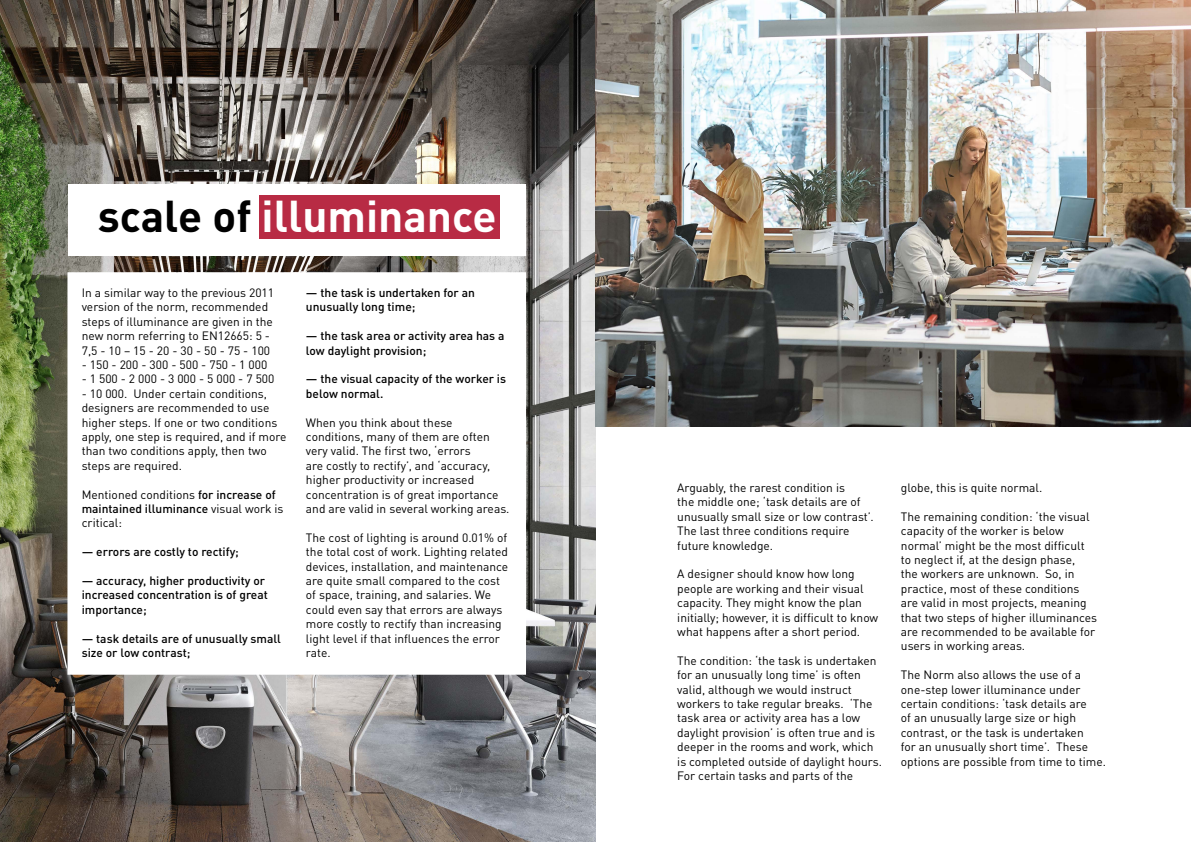
<style>
.page{position:relative;width:1191px;height:842px;background:#fff}
.page>*{position:absolute;margin:0;border:0;box-sizing:border-box;transform-origin:0 0}
.t1{font:700 44px "DIN Pro";color:#fff}
.t2{font:12px/14.4px "DIN Pro";color:#000}
.t3{font:500 12px/14.4px "DIN Pro";color:#000}
.s1{color:#000}
.s2{font-weight:500}
</style>
<div class="page">
<img style="left:0;top:0;width:595px;height:842px">
<div style="left:67px;top:272px;width:459px;height:403px;background:#fff;border:2px solid #fff"></div>
<div style="left:68px;top:184px;width:458px;height:71px;background:#fff"></div>
<div style="left:259px;top:195px;width:241px;height:44px;background:#b82b44"></div>
<img style="left:595px;top:0;width:596px;height:426px">
<h1 class="t1" style="left:98px;top:179px;width:400px"><span class="s1">scale of</span> illuminance</h1>
<p class="t2" style="left:82px;top:284px;width:194px">In a similar way to the previous 2011 version of the norm, recommended steps of illuminance are given in the new norm referring to EN12665: 5 - 7,5 - 10 – 15 - 20 - 30 - 50 - 75 - 100</p>
<p class="t2" style="left:82px;top:356px;width:187px">- 150 - 200 - 300 - 500 - 750 - 1 000</p>
<p class="t2" style="left:82px;top:371px;width:194px">- 1 500 - 2 000 - 3 000 - 5 000 - 7 500</p>
<p class="t2" style="left:82px;top:385px;width:206px">- 10 000. Under certain conditions, designers are recommended to use higher steps. If one or two conditions apply, one step is required, and if more than two conditions apply, then two steps are required.</p>
<p class="t2" style="left:82px;top:486px;width:203px">Mentioned conditions <span class="s2">for increase of maintained illuminance</span> visual work is critical:</p>
<p class="t3" style="left:82px;top:543px;width:158px">— errors are costly to rectify;</p>
<p class="t3" style="left:82px;top:572px;width:188px">— accuracy, higher productivity or increased concentration is of great importance;</p>
<p class="t3" style="left:82px;top:630px;width:201px">— task details are of unusually small size or low contrast;</p>
<p class="t3" style="left:306px;top:284px;width:170px">— the task is undertaken for an unusually long time;</p>
<p class="t3" style="left:306px;top:327px;width:200px">— the task area or activity area has a low daylight provision;</p>
<p class="t3" style="left:306px;top:370px;width:202px">— the visual capacity of the worker is below normal.</p>
<p class="t2" style="left:306px;top:414px;width:205px">When you think about these conditions, many of them are often very valid. The first two, ‘errors<br>are costly to rectify’, and ‘accuracy, higher productivity or increased concentration is of great importance and are valid in several working areas.</p>
<p class="t2" style="left:306px;top:529px;width:204px">The cost of lighting is around 0.01% of the total cost of work. Lighting related devices, installation, and maintenance are quite small compared to the cost of space, training, and salaries. We could even say that errors are always more costly to rectify than increasing light level if that influences the error rate.</p>
<p class="t2" style="left:677px;top:479px;width:198px">Arguably, the rarest condition is<br>the middle one; ‘task details are of unusually small size or low contrast’.<br>The last three conditions require future knowledge.</p>
<p class="t2" style="left:677px;top:566px;width:202px">A designer should know how long people are working and their visual capacity. They might know the plan initially; however, it is difficult to know what happens after a short period.</p>
<p class="t2" style="left:677px;top:652px;width:206px">The condition: ‘the task is undertaken for an unusually long time’ is often valid, although we would instruct workers to take regular breaks. ‘The task area or activity area has a low daylight provision’ is often true and is deeper in the rooms and work, which is completed outside of daylight hours.<br>For certain tasks and parts of the</p>
<p class="t2" style="left:901px;top:479px;width:143px">globe, this is quite normal.</p>
<p class="t2" style="left:901px;top:508px;width:198px">The remaining condition: ‘the visual capacity of the worker is below normal’ might be the most difficult to neglect if, at the design phase,<br>the workers are unknown. So, in practice, most of these conditions are valid in most projects, meaning that two steps of higher illuminances are recommended to be available for users in working areas.</p>
<p class="t2" style="left:901px;top:666px;width:207px">The Norm also allows the use of a one-step lower illuminance under certain conditions: ‘task details are<br>of an unusually large size or high contrast, or the task is undertaken<br>for an unusually short time’. These options are possible from time to time.</p>
</div>
